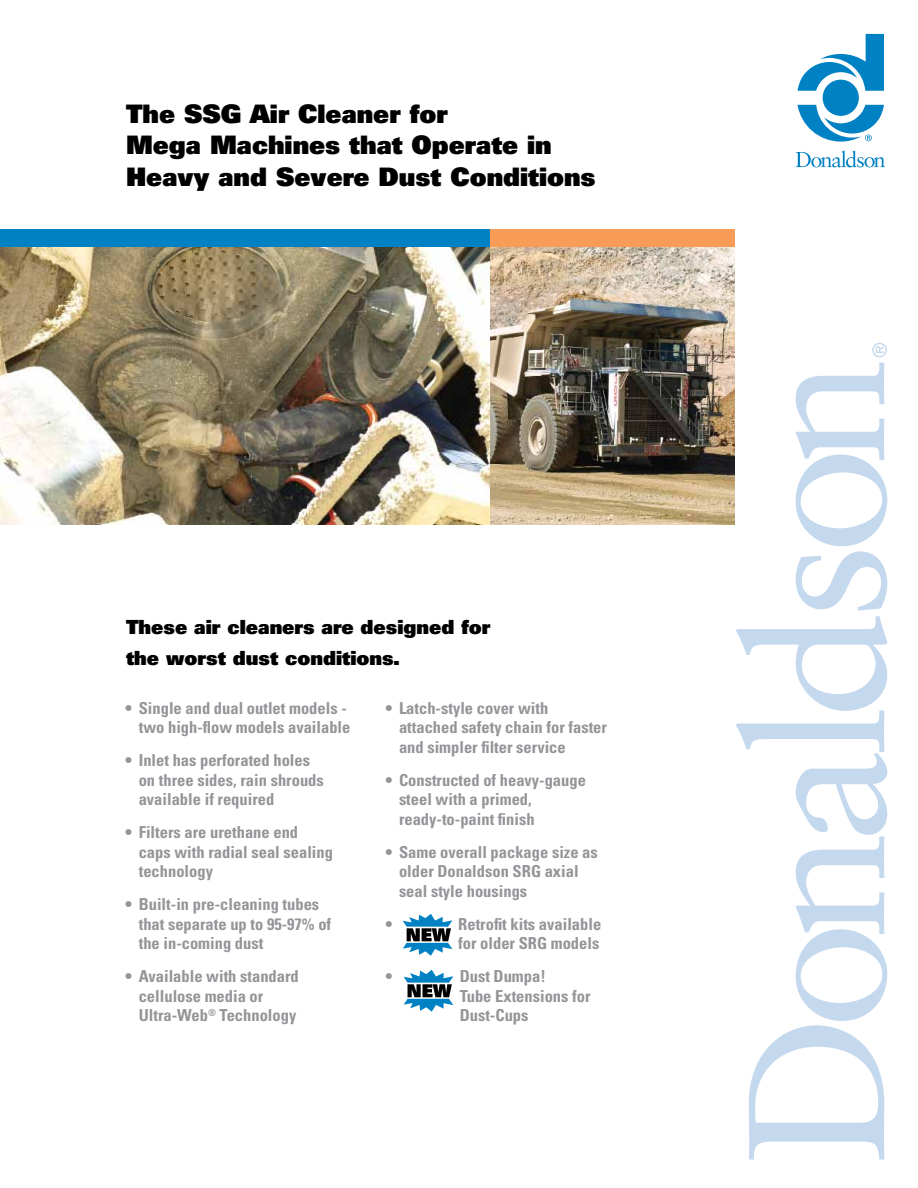
<style>
.page{position:relative;width:918px;height:1188px;background:#fff}
.page>*{position:absolute;margin:0;border:0;box-sizing:border-box;transform-origin:0 0}
.t1{font:900 25.5px/31.5px "Univers";color:#000}
.t2{font:900 19.5px/31.5px "Univers";color:#000}
.t3{font:700 condensed 16.5px/19.5px "Univers";color:#939598}
</style>
<div class="page">
<img style="left:0;top:248px;width:490px;height:277px">
<img style="left:490px;top:248px;width:245px;height:277px">
<div style="left:0;top:230px;width:492px;height:18px;background:#0081c3"></div>
<div style="left:490px;top:230px;width:245px;height:18px;background:#f89c57"></div>
<svg style="left:796px;top:151px;width:89px;height:16px"></svg>
<svg style="left:798px;top:34px;width:86px;height:108px"></svg>
<svg style="left:872px;top:343px;width:15px;height:14px"></svg>
<svg style="left:736px;top:363px;width:151px;height:797px"></svg>
<svg style="left:403px;top:914px;width:49px;height:42px"></svg>
<svg style="left:404px;top:970px;width:49px;height:42px"></svg>
<h1 class="t1" style="left:126px;top:97px;width:471px">The SSG Air Cleaner for<br>Mega Machines that Operate in<br>Heavy and Severe Dust Conditions</h1>
<p class="t2" style="left:126px;top:610px;width:366px">These air cleaners are designed for the worst dust conditions.</p>
<p class="t3" style="left:125px;top:698px;width:227px;text-align:right">• Single and dual outlet models - two high-flow models available</p>
<p class="t3" style="left:139px;top:750px;width:187px;text-indent:-13px">• Inlet has perforated holes on three sides, rain shrouds available if required</p>
<p class="t3" style="left:139px;top:822px;width:196px;text-indent:-13px">• Filters are urethane end caps with radial seal sealing technology</p>
<p class="t3" style="left:139px;top:894px;width:194px;text-indent:-13px">• Built-in pre-cleaning tubes that separate up to 95-97% of the in-coming dust</p>
<p class="t3" style="left:139px;top:966px;width:162px;text-indent:-13px">• Available with standard cellulose media or<br>Ultra-Web<sup>®</sup> Technology</p>
<p class="t3" style="left:399px;top:698px;width:210px;text-indent:-13px">• Latch-style cover with attached safety chain for faster and simpler filter service</p>
<p class="t3" style="left:399px;top:770px;width:188px;text-indent:-13px">• Constructed of heavy-gauge steel with a primed, ready-to-paint finish</p>
<p class="t3" style="left:399px;top:842px;width:200px;text-indent:-13px">• Same overall package size as older Donaldson SRG axial seal style housings</p>
<p class="t3" style="left:386px;top:914px;width:8px">•</p>
<p class="t3" style="left:458px;top:914px;width:145px">Retrofit kits available for older SRG models</p>
<p class="t3" style="left:386px;top:966px;width:8px">•</p>
<p class="t3" style="left:460px;top:966px;width:132px">Dust Dumpa!<br>Tube Extensions for<br>Dust-Cups</p>
</div>
